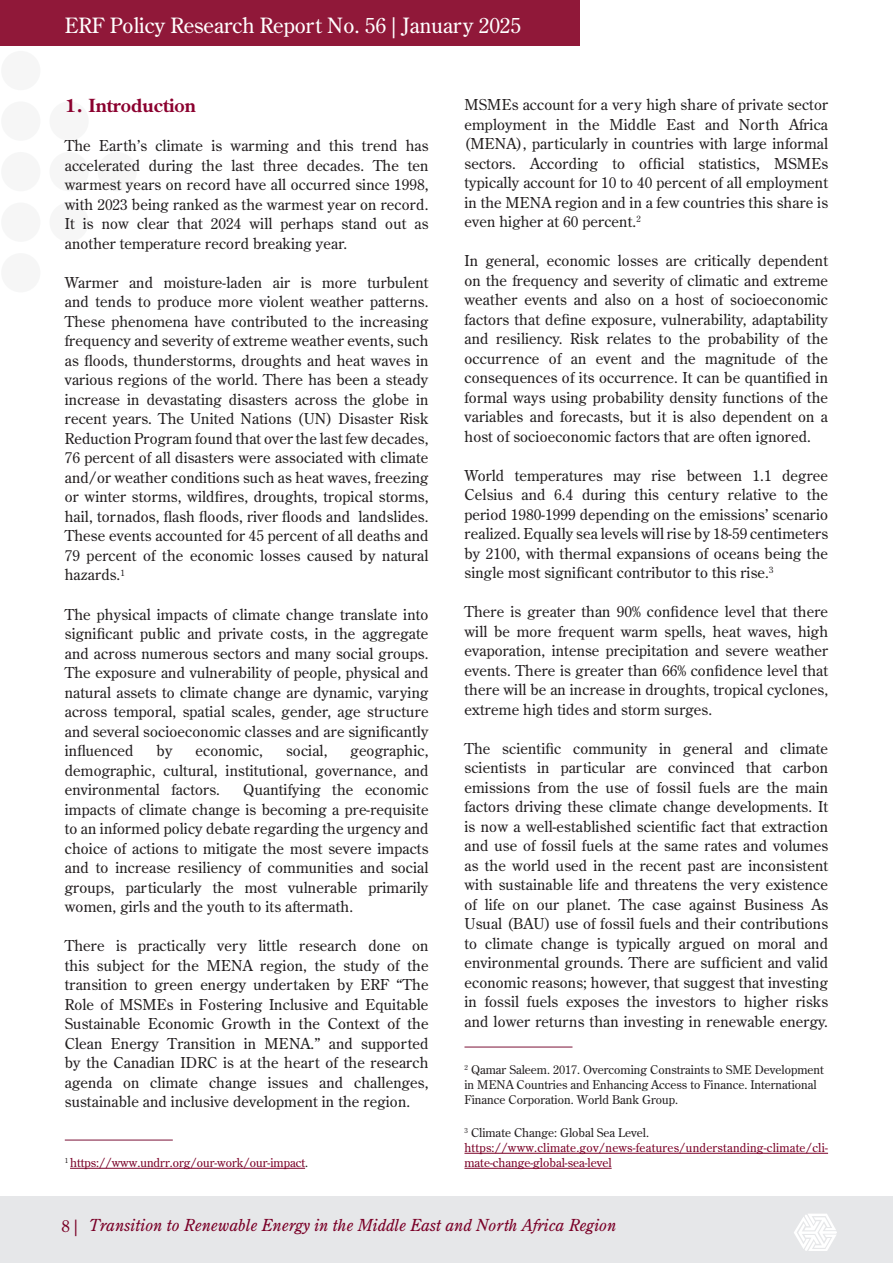
<style>
.page{position:relative;width:893px;height:1263px;background:#fff}
.page>*{position:absolute;margin:0;border:0;box-sizing:border-box;transform-origin:0 0}
.t1{font:21px "Century Old Style Std";color:#fff}
.PRR_1{font:700 18px "Century Old Style Std";color:#8b012f}
.t2{font:italic 16.5px "Century Old Style Std";color:#7a0027}
.Text_inside{font:15px/19.5px "Century Old Style Std";letter-spacing:.01em;color:#231f20;text-align:justify}
.Footnotes{font:12px/15px "Century Old Style Std";color:#231f20}
.Footnotes-2{font:12px/15px "Century Old Style Std";letter-spacing:.02em;color:#7a0027}
.Footnotes-3{font:12px "Century Old Style Std";color:#7a0027}
.s1{color:#231f20}
.s2{font-style:normal;color:#790025}
</style>
<div class="page">
<div style="left:0;top:1196px;width:893px;height:67px;background:#e6e7e9"></div>
<div style="left:0;top:0;width:580px;height:45px;background:#901839"></div>
<svg style="left:794px;top:1214px;width:43px;height:37px"></svg>
<div style="left:1px;top:51px;width:39px;height:39px;background:#f6f6f6;border-radius:50%"></div>
<div style="left:1px;top:101px;width:39px;height:40px;background:#f6f6f6;border-radius:50%"></div>
<div style="left:1px;top:152px;width:39px;height:39px;background:#f6f6f6;border-radius:50%"></div>
<div style="left:1px;top:202px;width:39px;height:40px;background:#f6f6f6;border-radius:50%"></div>
<div style="left:49px;top:101px;width:40px;height:40px;background:#f6f6f6;border-radius:50%"></div>
<div style="left:49px;top:152px;width:40px;height:39px;background:#f6f6f6;border-radius:50%"></div>
<div style="left:49px;top:202px;width:40px;height:40px;background:#f6f6f6;border-radius:50%"></div>
<div style="left:98px;top:152px;width:39px;height:39px;background:#f6f6f6;border-radius:50%"></div>
<hr style="left:65px;top:1140px;width:108px;height:1px;background:#7b1237">
<hr style="left:70px;top:1168px;width:235px;height:1px;background:#7a0027">
<hr style="left:464px;top:1047px;width:108px;height:1px;background:#7b1237">
<hr style="left:464px;top:1153px;width:364px;height:1px;background:#7a0027">
<hr style="left:464px;top:1168px;width:148px;height:1px;background:#7a0027">
<h1 class="t1" style="left:65px;top:12px;width:458px">ERF Policy Research Report No. 56 | January 2025</h1>
<p class="PRR_1" style="left:65px;top:94px;width:133px">1. Introduction</p>
<p class="Text_inside" style="left:65px;top:136px;width:365px">The Earth’s climate is warming and this trend has accelerated during the last three decades. The ten warmest years on record have all occurred since 1998, with 2023 being ranked as the warmest year on record.<br>It is now clear that 2024 will perhaps stand out as another temperature record breaking year.</p>
<p class="Text_inside" style="left:65px;top:273px;width:365px">Warmer and moisture-laden air is more turbulent and tends to produce more violent weather patterns.<br>These phenomena have contributed to the increasing frequency and severity of extreme weather events, such as floods, thunderstorms, droughts and heat waves in various regions of the world. There has been a steady increase in devastating disasters across the globe in recent years. The United Nations (UN) Disaster Risk Reduction Program found that over the last few decades, 76 percent of all disasters were associated with climate and/or weather conditions such as heat waves, freezing or winter storms, wildfires, droughts, tropical storms, hail, tornados, flash floods, river floods and landslides.<br>These events accounted for 45 percent of all deaths and 79 percent of the economic losses caused by natural hazards.<sup>1</sup></p>
<p class="Text_inside" style="left:65px;top:604px;width:365px">The physical impacts of climate change translate into significant public and private costs, in the aggregate and across numerous sectors and many social groups.<br>The exposure and vulnerability of people, physical and natural assets to climate change are dynamic, varying across temporal, spatial scales, gender, age structure and several socioeconomic classes and are significantly influenced</p>
<p class="Text_inside" style="left:65px;top:741px;width:365px;text-indent:286px">geographic, demographic, cultural, institutional, governance, and environmental factors.</p>
<p class="Text_inside" style="left:157px;top:741px;width:17px">by</p>
<p class="Text_inside" style="left:196px;top:741px;width:69px">economic,</p>
<p class="Text_inside" style="left:286px;top:741px;width:43px">social,</p>
<p class="Text_inside" style="left:65px;top:780px;width:365px;text-indent:178px">Quantifying the economic impacts of climate change is becoming a pre-requisite to an informed policy debate regarding the urgency and choice of actions to mitigate the most severe impacts and to increase resiliency of communities and social groups, particularly the most vulnerable primarily women, girls and the youth to its aftermath.</p>
<p class="Text_inside" style="left:65px;top:936px;width:365px">There is practically very little research done on this subject for the MENA region, the study of the transition to green energy undertaken by ERF “The Role of MSMEs in Fostering Inclusive and Equitable Sustainable Economic Growth in the Context of the Clean Energy Transition in MENA.” and supported by the Canadian IDRC is at the heart of the research agenda on climate change issues and challenges, sustainable and inclusive development in the region.</p>
<p class="Footnotes-3" style="left:65px;top:1155px;width:245px"><sup>1</sup> https://www.undrr.org/our-work/our-impact<span class="s1">.</span></p>
<p class="Text_inside" style="left:464px;top:95px;width:365px">MSMEs account for a very high share of private sector employment in the Middle East and North Africa (MENA), particularly in countries with large informal sectors. According to official statistics, MSMEs typically account for 10 to 40 percent of all employment in the MENA region and in a few countries this share is even higher at 60 percent.<sup>2</sup></p>
<p class="Text_inside" style="left:464px;top:251px;width:365px">In general, economic losses are critically dependent on the frequency and severity of climatic and extreme weather events and also on a host of socioeconomic factors that define exposure, vulnerability, adaptability and resiliency. Risk relates to the probability of the occurrence of an event and the magnitude of the consequences of its occurrence. It can be quantified in formal ways using probability density functions of the variables and forecasts, but it is also dependent on a host of socioeconomic factors that are often ignored.</p>
<p class="Text_inside" style="left:464px;top:465px;width:365px">World temperatures may rise between 1.1 degree Celsius and 6.4 during this century relative to the period 1980-1999 depending on the emissions’ scenario realized. Equally sea levels will rise by 18-59 centimeters by 2100, with thermal expansions of oceans being the single most significant contributor to this rise.<sup>3</sup></p>
<p class="Text_inside" style="left:464px;top:602px;width:365px">There is greater than 90% confidence level that there will be more frequent warm spells, heat waves, high evaporation, intense precipitation and severe weather events. There is greater than 66% confidence level that there will be an increase in droughts, tropical cyclones, extreme high tides and storm surges.</p>
<p class="Text_inside" style="left:464px;top:738px;width:365px">The scientific community in general and climate scientists in particular are convinced that carbon emissions from the use of fossil fuels are the main factors driving these climate change developments. It is now a well-established scientific fact that extraction and use of fossil fuels at the same rates and volumes as the world used in the recent past are inconsistent with sustainable life and threatens the very existence of life on our planet. The case against Business As Usual (BAU) use of fossil fuels and their contributions to climate change is typically argued on moral and environmental grounds. There are sufficient and valid economic reasons; however, that suggest that investing in fossil fuels exposes the investors to higher risks and lower returns than investing in renewable energy.</p>
<p class="Footnotes" style="left:464px;top:1062px;width:361px"><sup>2</sup> Qamar Saleem. 2017. Overcoming Constraints to SME Development in MENA Countries and Enhancing Access to Finance. International<br>Finance Corporation. World Bank Group.</p>
<p class="Footnotes" style="left:464px;top:1125px;width:186px"><sup>3</sup> Climate Change: Global Sea Level.</p>
<p class="Footnotes-2" style="left:464px;top:1140px;width:365px">https://www.climate.gov/news-features/understanding-climate/cli&shy;mate-change-global-sea-level</p>
<p class="t2" style="left:62px;top:1214px;width:556px"><span class="s2">8 |</span> Transition to Renewable Energy in the Middle East and North Africa Region</p>
</div>
